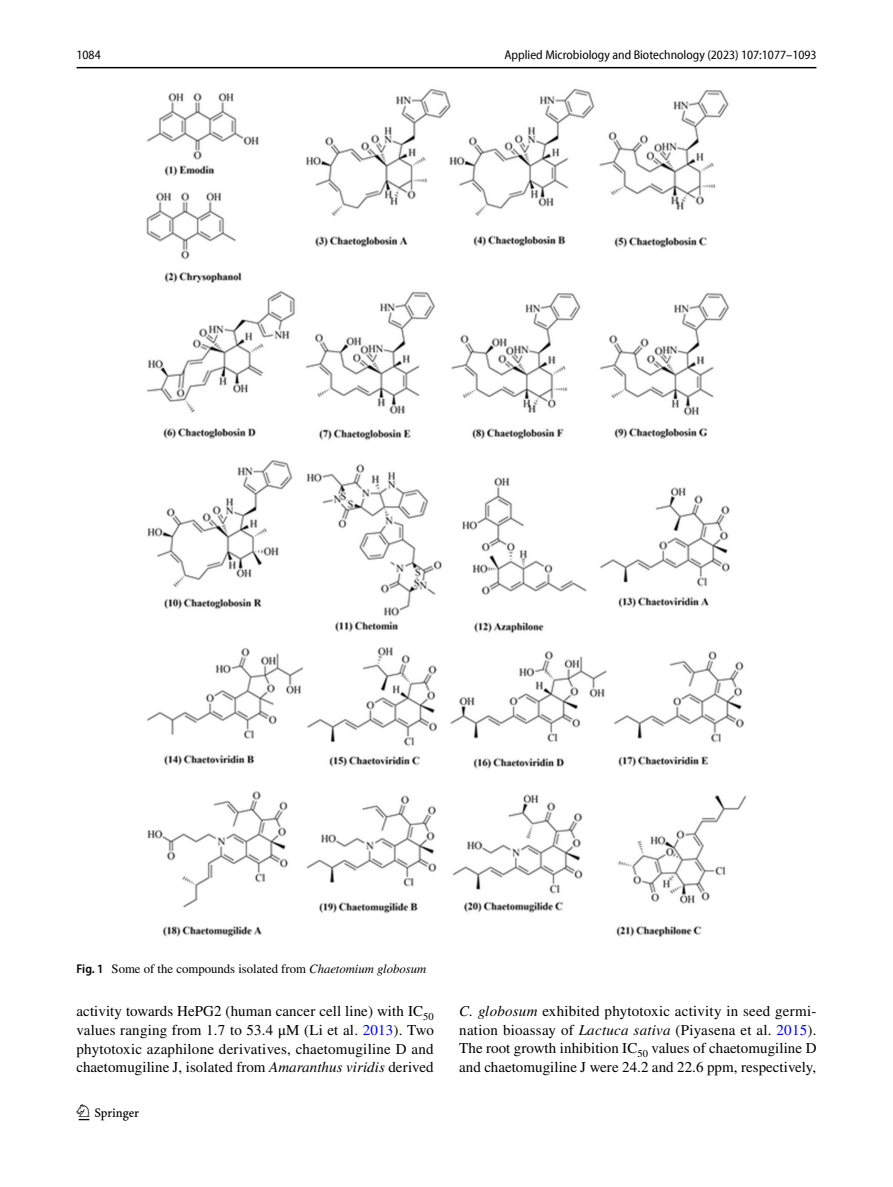
<style>
.page{position:relative;width:893px;height:1187px;background:#fff}
.page>*{position:absolute;margin:0;border:0;box-sizing:border-box;transform-origin:0 0}
.t1{font:22.5px "Springnew Regular 2";color:#000}
.t2{font:15px/18.8px "STIX";letter-spacing:.005em;color:#000;text-align:justify}
.t3{font:semi-condensed 12.75px "Myriad Pro Unic";color:#000}
.t4{font:12.75px "STIX";color:#000}
.s1{font-family:"Myriad Pro";font-weight:600;font-stretch:semi-condensed}
.s2{font-style:italic}
.s3{color:#00f}
</style>
<div class="page">
<hr style="left:77px;top:67px;width:739px;height:1px;background:#000">
<img style="left:146px;top:88px;width:601px;height:850px">
<p class="t3" style="left:77px;top:50px;width:26px">1084</p>
<p class="t3" style="left:504px;top:50px;width:314px">Applied Microbiology and Biotechnology (2023) 107:1077–1093</p>
<p class="t4" style="left:77px;top:959px;width:351px"><span class="s1">Fig. 1</span> Some of the compounds isolated from <span class="s2">Chaetomium globosum</span></p>
<p class="t2" style="left:77px;top:1002px;width:359px">activity towards HePG2 (human cancer cell line) with IC<sub>50 </sub>values ranging from 1.7 to 53.4 μM (Li et al. <span class="s3">2013</span>). Two phytotoxic azaphilone derivatives, chaetomugiline D and chaetomugiline J, isolated from <span class="s2">Amaranthus viridis</span> derived</p>
<p class="t2" style="left:459px;top:1002px;width:359px"><span class="s2">C. globosum</span> exhibited phytotoxic activity in seed germi&shy;nation bioassay of <span class="s2">Lactuca sativa</span> (Piyasena et al. <span class="s3">2015</span>).<br>The root growth inhibition IC<sub>50</sub> values of chaetomugiline D and chaetomugiline J were 24.2 and 22.6 ppm, respectively,</p>
<h1 class="t1" style="left:79px;top:1104px;width:62px">1 3</h1>
</div>
